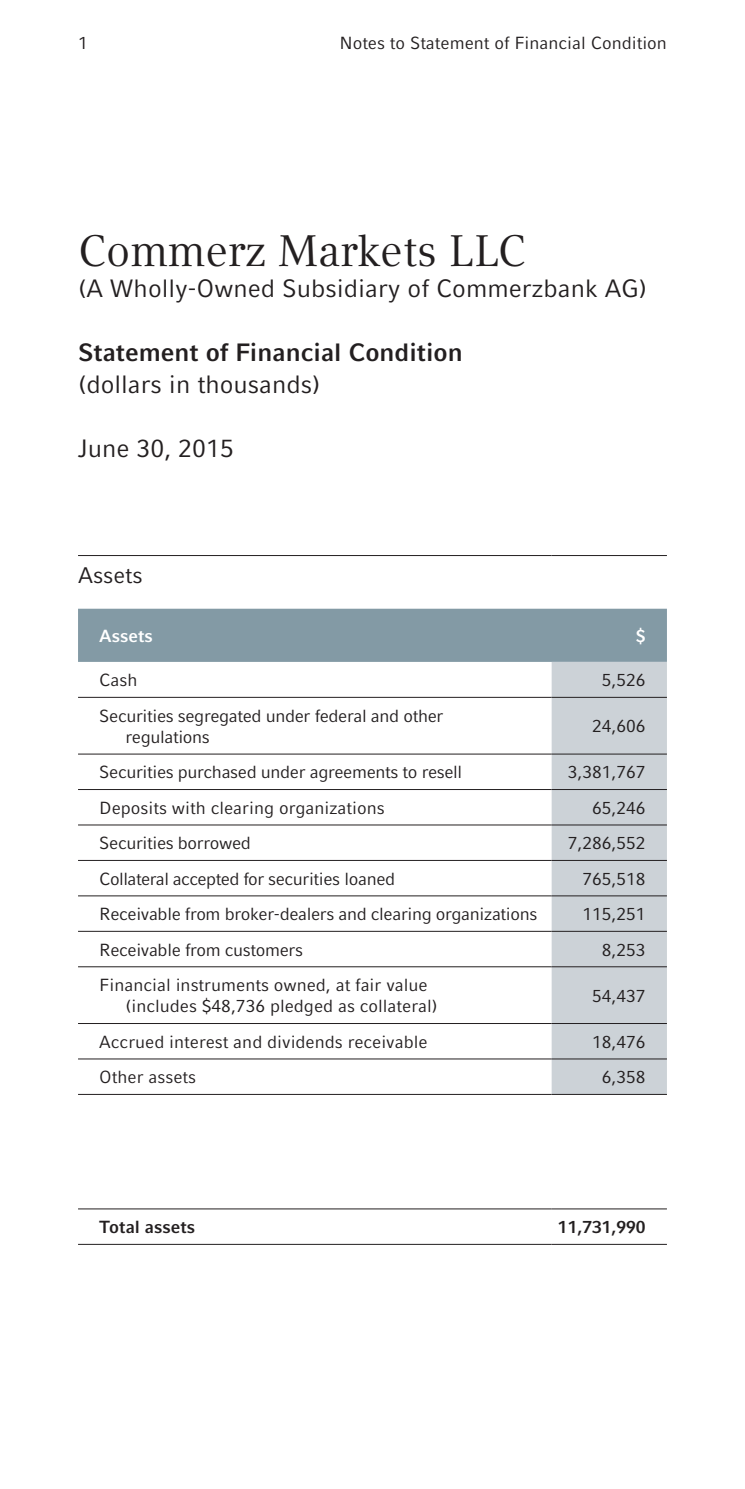
<style>
.page{position:relative;width:745px;height:1489px;background:#fff}
.page>*{position:absolute;margin:0;border:0;box-sizing:border-box;transform-origin:0 0}
._05_Inside-page_Head{font:43.75px "Commerzbank Compatil Text";color:#231f20}
._05_Inside-page_sub{font:25px "Commerzbank Compatil Fact";color:#231f20}
._05_Inside-page_sub-2{font:700 25px "Commerzbank Compatil Fact";color:#231f20}
.E_13_Information_gra{font:22.5px "Commerzbank Compatil Fact";color:#231f20}
.E_13_Information_gra-2{font:17.5px "Commerzbank Compatil Fact";letter-spacing:-.02em;color:#231f20}
.E_13_Information_gra-3{font:17.5px "Commerzbank Compatil Fact";color:#231f20}
._04_Section_header_7{font:17.5px "Commerzbank Compatil Fact";color:#231f20}
.E_13_Information_gra-4{font:700 17.5px "Commerzbank Compatil Fact";color:#231f20}
.E_13_Information_gra-5{font:700 17.5px "Commerzbank Compatil Fact";color:#fff}
</style>
<div class="page">
<div style="left:78px;top:608px;width:588px;height:54px;background:#839aa5"></div>
<div style="left:551px;top:662px;width:115px;height:431px;background:#ccd2d7"></div>
<hr style="left:78px;top:555px;width:473px;height:1px;background:#231f20">
<hr style="left:551px;top:555px;width:115px;height:1px;background:#231f20">
<hr style="left:78px;top:697px;width:473px;height:1px;background:#231f20">
<hr style="left:551px;top:697px;width:115px;height:1px;background:#231f20">
<hr style="left:78px;top:753px;width:473px;height:1px;background:#231f20">
<hr style="left:551px;top:753px;width:115px;height:1px;background:#231f20">
<hr style="left:78px;top:789px;width:473px;height:1px;background:#231f20">
<hr style="left:551px;top:789px;width:115px;height:1px;background:#231f20">
<hr style="left:78px;top:824px;width:473px;height:1px;background:#231f20">
<hr style="left:551px;top:824px;width:115px;height:1px;background:#231f20">
<hr style="left:78px;top:860px;width:473px;height:1px;background:#231f20">
<hr style="left:551px;top:860px;width:115px;height:1px;background:#231f20">
<hr style="left:78px;top:930px;width:473px;height:1px;background:#231f20">
<hr style="left:551px;top:930px;width:115px;height:1px;background:#231f20">
<hr style="left:78px;top:966px;width:473px;height:1px;background:#231f20">
<hr style="left:551px;top:966px;width:115px;height:1px;background:#231f20">
<hr style="left:78px;top:1023px;width:473px;height:1px;background:#231f20">
<hr style="left:551px;top:1023px;width:115px;height:1px;background:#231f20">
<hr style="left:78px;top:1058px;width:473px;height:1px;background:#231f20">
<hr style="left:551px;top:1058px;width:115px;height:1px;background:#231f20">
<hr style="left:78px;top:895px;width:473px;height:1px;background:#231f20">
<hr style="left:551px;top:895px;width:115px;height:1px;background:#231f20">
<hr style="left:78px;top:1208px;width:473px;height:1px;background:#231f20">
<hr style="left:551px;top:1208px;width:115px;height:1px;background:#231f20">
<hr style="left:78px;top:1243px;width:473px;height:1px;background:#231f20">
<hr style="left:551px;top:1243px;width:115px;height:1px;background:#231f20">
<hr style="left:78px;top:1093px;width:473px;height:1px;background:#231f20">
<hr style="left:551px;top:1093px;width:115px;height:1px;background:#231f20">
<p class="_04_Section_header_7" style="left:78px;top:33px;width:11px">1</p>
<p class="_04_Section_header_7" style="left:339px;top:33px;width:329px">Notes to Statement of Financial Condition</p>
<p class="_05_Inside-page_Head" style="left:78px;top:225px;width:449px">Commerz Markets LLC</p>
<p class="_05_Inside-page_sub" style="left:78px;top:274px;width:570px">(A Wholly-Owned Subsidiary of Commerzbank AG)</p>
<p class="_05_Inside-page_sub-2" style="left:78px;top:338px;width:386px">Statement of Financial Condition</p>
<p class="_05_Inside-page_sub" style="left:78px;top:370px;width:244px">(dollars in thousands)</p>
<p class="_05_Inside-page_sub" style="left:78px;top:433px;width:157px">June 30, 2015</p>
<p class="E_13_Information_gra" style="left:78px;top:562px;width:66px">Assets</p>
<p class="E_13_Information_gra-5" style="left:99px;top:625px;width:55px">Assets</p>
<p class="E_13_Information_gra-5" style="left:635px;top:625px;width:11px">$</p>
<p class="E_13_Information_gra-2" style="left:99px;top:669px;width:40px">Cash</p>
<p class="E_13_Information_gra-2" style="left:601px;top:669px;width:45px">5,526</p>
<p class="E_13_Information_gra-2" style="left:99px;top:705px;width:345px">Securities segregated under federal and other</p>
<p class="E_13_Information_gra-2" style="left:125px;top:726px;width:86px">regulations</p>
<p class="E_13_Information_gra-2" style="left:591px;top:716px;width:55px">24,606</p>
<p class="E_13_Information_gra-2" style="left:99px;top:762px;width:364px">Securities purchased under agreements to resell</p>
<p class="E_13_Information_gra-2" style="left:567px;top:762px;width:79px">3,381,767</p>
<p class="E_13_Information_gra-3" style="left:99px;top:797px;width:287px">Deposits with clearing organizations</p>
<p class="E_13_Information_gra-2" style="left:591px;top:797px;width:55px">65,246</p>
<p class="E_13_Information_gra-2" style="left:99px;top:833px;width:153px">Securities borrowed</p>
<p class="E_13_Information_gra-2" style="left:567px;top:833px;width:79px">7,286,552</p>
<p class="E_13_Information_gra-2" style="left:99px;top:868px;width:297px">Collateral accepted for securities loaned</p>
<p class="E_13_Information_gra-2" style="left:582px;top:868px;width:65px">765,518</p>
<p class="E_13_Information_gra-2" style="left:99px;top:903px;width:439px">Receivable from broker-dealers and clearing organizations</p>
<p class="E_13_Information_gra-2" style="left:582px;top:903px;width:65px">115,251</p>
<p class="E_13_Information_gra-2" style="left:99px;top:939px;width:205px">Receivable from customers</p>
<p class="E_13_Information_gra-2" style="left:601px;top:939px;width:45px">8,253</p>
<p class="E_13_Information_gra-3" style="left:99px;top:974px;width:329px">Financial instruments owned, at fair value</p>
<p class="E_13_Information_gra-3" style="left:125px;top:995px;width:313px">(includes $48,736 pledged as collateral)</p>
<p class="E_13_Information_gra-2" style="left:591px;top:985px;width:55px">54,437</p>
<p class="E_13_Information_gra-3" style="left:99px;top:1031px;width:329px">Accrued interest and dividends receivable</p>
<p class="E_13_Information_gra-2" style="left:591px;top:1031px;width:55px">18,476</p>
<p class="E_13_Information_gra-3" style="left:99px;top:1066px;width:98px">Other assets</p>
<p class="E_13_Information_gra-2" style="left:601px;top:1066px;width:45px">6,358</p>
<p class="E_13_Information_gra-4" style="left:99px;top:1216px;width:97px">Total assets</p>
<p class="E_13_Information_gra-4" style="left:557px;top:1216px;width:89px">11,731,990</p>
</div>
